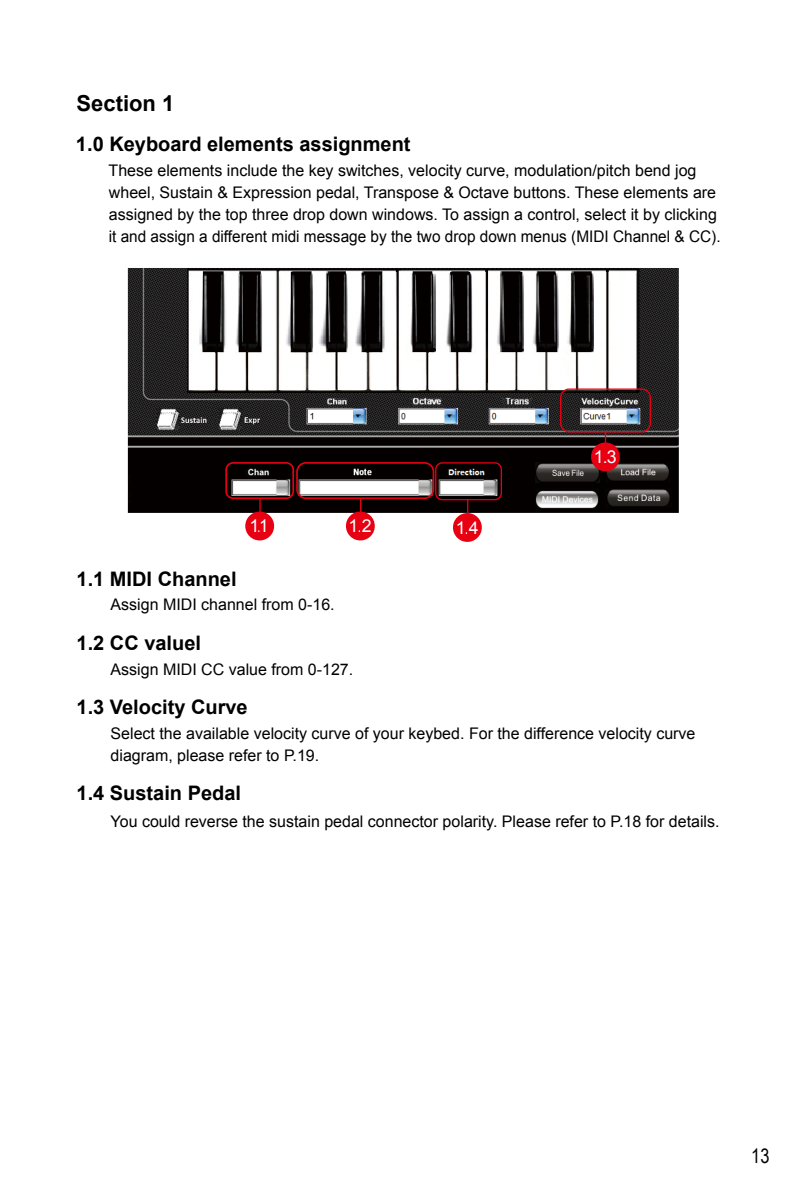
<style>
.page{position:relative;width:808px;height:1191px;background:#fff}
.page>*{position:absolute;margin:0;border:0;box-sizing:border-box;transform-origin:0 0}
.t1{font:700 22px "Arial";color:#000}
.t2{font:700 20px "Arial";color:#000}
.t3{font:20px "Arial Narrow";color:#000}
.t4{font:17.8px "Arial";color:#fff}
.t5{font:16px/22px "Arial";color:#000}
</style>
<div class="page">
<img style="left:128px;top:268px;width:551px;height:245px">
<svg style="left:243px;top:509px;width:33px;height:32px"></svg>
<hr style="left:259px;top:498px;width:2px;height:38px;background:#e60012">
<div style="left:225px;top:462px;width:69px;height:37px;border:2px solid #e60012;border-radius:7px"></div>
<svg style="left:344px;top:509px;width:33px;height:32px"></svg>
<hr style="left:360px;top:498px;width:1px;height:38px;background:#e60012">
<div style="left:296px;top:462px;width:138px;height:37px;border:2px solid #e60012;border-radius:9px"></div>
<svg style="left:451px;top:511px;width:33px;height:31px"></svg>
<hr style="left:467px;top:499px;width:1px;height:39px;background:#e60012">
<div style="left:435px;top:462px;width:67px;height:38px;border:1px solid #e60012;border-radius:6px"></div>
<svg style="left:589px;top:432px;width:33px;height:41px"></svg>
<div style="left:560px;top:388px;width:91px;height:44px;border:1px solid #e60012;border-radius:8px"></div>
<h1 class="t1" style="left:77px;top:89px;width:99px">Section 1</h1>
<p class="t2" style="left:76px;top:131px;width:336px">1.0 Keyboard elements assignment</p>
<p class="t5" style="left:109px;top:160px;width:613px">These elements include the key switches, velocity curve, modulation/pitch bend jog wheel, Sustain &amp; Expression pedal, Transpose &amp; Octave buttons. These elements are assigned by the top three drop down windows. To assign a control, select it by clicking it and assign a different midi message by the two drop down menus (MIDI Channel &amp; CC).</p>
<p class="t4" style="left:249px;top:514px;width:21px">1.1</p>
<p class="t4" style="left:349px;top:514px;width:24px">1.2</p>
<p class="t4" style="left:456px;top:516px;width:24px">1.4</p>
<p class="t4" style="left:594px;top:445px;width:24px">1.3</p>
<p class="t2" style="left:77px;top:565px;width:162px">1.1 MIDI Channel</p>
<p class="t5" style="left:111px;top:594px;width:226px">Assign MIDI channel from 0-16.</p>
<p class="t2" style="left:77px;top:629px;width:126px">1.2 CC valuel</p>
<p class="t5" style="left:111px;top:658px;width:244px">Assign MIDI CC value from 0-127.</p>
<p class="t2" style="left:77px;top:693px;width:173px">1.3 Velocity Curve</p>
<p class="t5" style="left:111px;top:722px;width:586px">Select the available velocity curve of your keybed. For the difference velocity curve diagram, please refer to P.19.</p>
<p class="t2" style="left:77px;top:780px;width:166px">1.4 Sustain Pedal</p>
<p class="t5" style="left:111px;top:810px;width:610px">You could reverse the sustain pedal connector polarity. Please refer to P.18 for details.</p>
<p class="t3" style="left:751px;top:1141px;width:20px">13</p>
</div>
